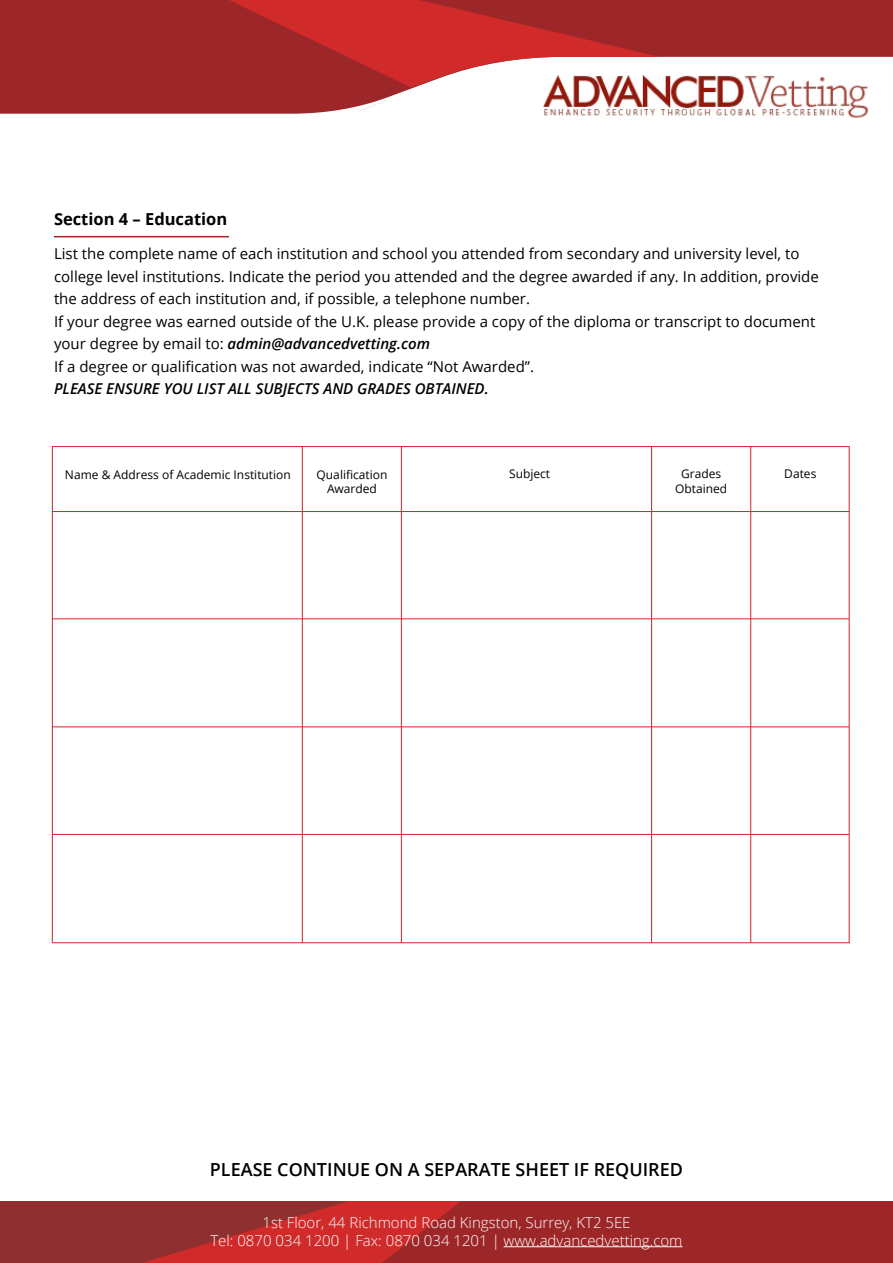
<style>
.page{position:relative;width:893px;height:1263px;background:#fff}
.page>*{position:absolute;margin:0;border:0;box-sizing:border-box;transform-origin:0 0}
.t1{font:600 18px "Open Sans";color:#000}
.t2{font:700 16.5px "Open Sans";color:#000}
.t3{font:15px/22.5px "Open Sans";color:#000}
.t4{font:300 15px/18px "Open Sans";color:#fff;text-align:center}
.t5{font:italic 600 15px "Open Sans";color:#000}
.t6{font:12px/14.4px "Open Sans";color:#000;text-align:center}
.s1{font-weight:600;font-style:italic}
</style>
<div class="page">
<svg style="left:0;top:0;width:892px;height:114px;fill:#9d2728"></svg>
<svg style="left:229px;top:0;width:430px;height:88px;background:#c04243"></svg>
<img style="left:541px;top:73px;width:336px;height:45px">
<hr style="left:52px;top:446px;width:797px;height:1px;background:#d2232a">
<hr style="left:52px;top:446px;width:1px;height:497px;background:#d2232a">
<hr style="left:302px;top:446px;width:1px;height:497px;background:#d2232a">
<hr style="left:401px;top:446px;width:1px;height:497px;background:#d2232a">
<hr style="left:651px;top:446px;width:1px;height:497px;background:#d2232a">
<hr style="left:750px;top:446px;width:1px;height:497px;background:#d2232a">
<hr style="left:849px;top:446px;width:1px;height:497px;background:#d2232a">
<div style="left:0;top:1201px;width:893px;height:62px;background:#8e302f"></div>
<svg style="left:142px;top:1201px;width:240px;height:62px;fill:#d12a2b"></svg>
<svg style="left:382px;top:1201px;width:511px;height:62px"></svg>
<hr style="left:504px;top:1246px;width:178px;height:1px;background:#fff">
<svg style="left:892px;top:0;width:1px;height:57px"></svg>
<hr style="left:54px;top:236px;width:175px;height:1px;background:#9d2728">
<hr style="left:52px;top:511px;width:797px;height:1px;background:#d2232a">
<hr style="left:52px;top:942px;width:797px;height:1px;background:#d2232a">
<hr style="left:52px;top:618px;width:797px;height:1px;background:#d2232a">
<hr style="left:52px;top:726px;width:797px;height:1px;background:#d2232a">
<hr style="left:52px;top:834px;width:797px;height:1px;background:#d2232a">
<p class="t2" style="left:54px;top:207px;width:175px">Section 4 – Education</p>
<p class="t3" style="left:54px;top:242px;width:766px">List the complete name of each institution and school you attended from secondary and university level, to college level institutions. Indicate the period you attended and the degree awarded if any. In addition, provide the address of each institution and, if possible, a telephone number.<br>If your degree was earned outside of the U.K. please provide a copy of the diploma or transcript to document your degree by email to: <span class="s1">admin@advancedvetting.com<br></span>If a degree or qualification was not awarded, indicate “Not Awarded”.</p>
<p class="t5" style="left:54px;top:378px;width:436px">PLEASE ENSURE YOU LIST ALL SUBJECTS AND GRADES OBTAINED.</p>
<p class="t6" style="left:65px;top:467px;width:227px">Name &amp; Address of Academic Institution</p>
<p class="t6" style="left:317px;top:467px;width:72px">Qualification<br>Awarded</p>
<p class="t6" style="left:509px;top:466px;width:43px">Subject</p>
<p class="t6" style="left:675px;top:466px;width:54px">Grades<br>Obtained</p>
<p class="t6" style="left:784px;top:466px;width:34px">Dates</p>
<p class="t1" style="left:210px;top:1157px;width:475px">PLEASE CONTINUE ON A SEPARATE SHEET IF REQUIRED</p>
<p class="t4" style="left:210px;top:1213px;width:474px">1st Floor, 44 Richmond Road Kingston, Surrey, KT2 5EE<br>Tel: 0870 034 1200 | Fax: 0870 034 1201 | www.advancedvetting.com</p>
</div>
